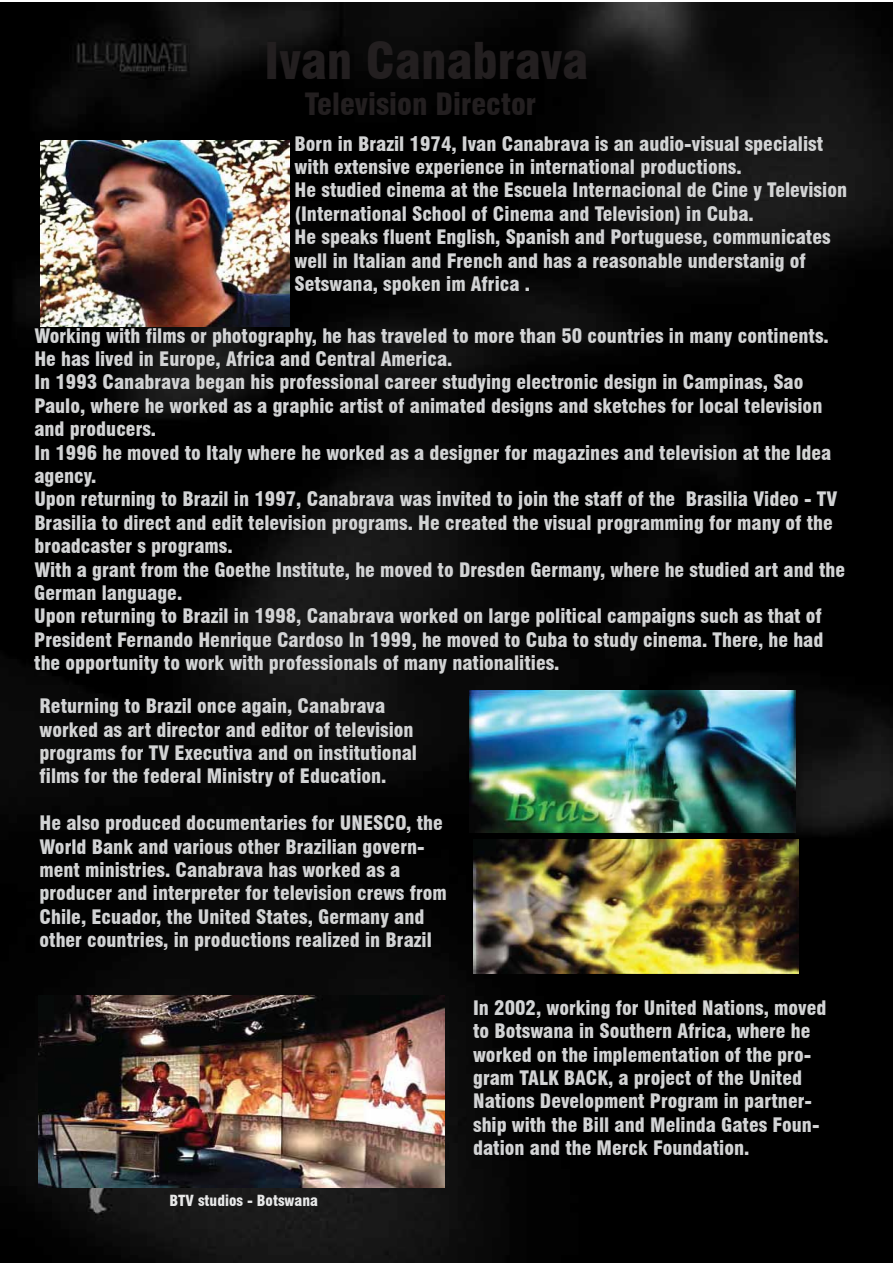
<style>
.page{position:relative;width:893px;height:1263px;background:#fff}
.page>*{position:absolute;margin:0;border:0;box-sizing:border-box;transform-origin:0 0}
.t1{font:900 condensed 49.5px "Swiss 721 BT";color:#231f20}
.t2{font:900 condensed 30px "Swiss 721 BT";color:#231f20}
.t3{font:900 condensed 19.5px/23.4px "Swiss 721 BT";color:#d2d3d4}
.t4{font:900 condensed 15px "Swiss 721 BT";color:#e7e8e8}
</style>
<div class="page">
<img style="left:0;top:2px;width:893px;height:1261px">
<img style="left:40px;top:140px;width:249px;height:186px">
<img style="left:470px;top:691px;width:326px;height:141px">
<img style="left:473px;top:839px;width:326px;height:134px">
<img style="left:38px;top:995px;width:407px;height:193px">
<h1 class="t1" style="left:265px;top:31px;width:325px">Ivan Canabrava</h1>
<h2 class="t2" style="left:305px;top:86px;width:233px">Television Director</h2>
<p class="t3" style="left:295px;top:132px;width:554px">Born in Brazil 1974, Ivan Canabrava is an audio-visual specialist with extensive experience in international productions.<br>He studied cinema at the Escuela Internacional de Cine y Television (International School of Cinema and Television) in Cuba.<br>He speaks fluent English, Spanish and Portuguese, communicates well in Italian and French and has a reasonable understanig of Setswana, spoken im Africa .</p>
<p class="t3" style="left:34px;top:324px;width:812px">Working with films or photography, he has traveled to more than 50 countries in many continents.<br>He has lived in Europe, Africa and Central America.<br>In 1993 Canabrava began his professional career studying electronic design in Campinas, Sao Paulo, where he worked as a graphic artist of animated designs and sketches for local television and producers.<br>In 1996 he moved to Italy where he worked as a designer for magazines and television at the Idea agency.<br>Upon returning to Brazil in 1997, Canabrava was invited to join the staff of the Brasilia Video - TV Brasilia to direct and edit television programs. He created the visual programming for many of the broadcaster s programs.<br>With a grant from the Goethe Institute, he moved to Dresden Germany, where he studied art and the German language.<br>Upon returning to Brazil in 1998, Canabrava worked on large political campaigns such as that of President Fernando Henrique Cardoso In 1999, he moved to Cuba to study cinema. There, he had the opportunity to work with professionals of many nationalities.</p>
<p class="t3" style="left:40px;top:694px;width:379px">Returning to Brazil once again, Canabrava worked as art director and editor of television programs for TV Executiva and on institutional films for the federal Ministry of Education.</p>
<p class="t3" style="left:40px;top:811px;width:409px">He also produced documentaries for UNESCO, the World Bank and various other Brazilian govern&shy;ment ministries. Canabrava has worked as a producer and interpreter for television crews from Chile, Ecuador, the United States, Germany and other countries, in productions realized in Brazil</p>
<p class="t4" style="left:170px;top:1191px;width:150px">BTV studios - Botswana</p>
<p class="t3" style="left:473px;top:996px;width:355px">In 2002, working for United Nations, moved to Botswana in Southern Africa, where he worked on the implementation of the pro&shy;gram TALK BACK, a project of the United Nations Development Program in partner&shy;ship with the Bill and Melinda Gates Foun&shy;dation and the Merck Foundation.</p>
</div>
